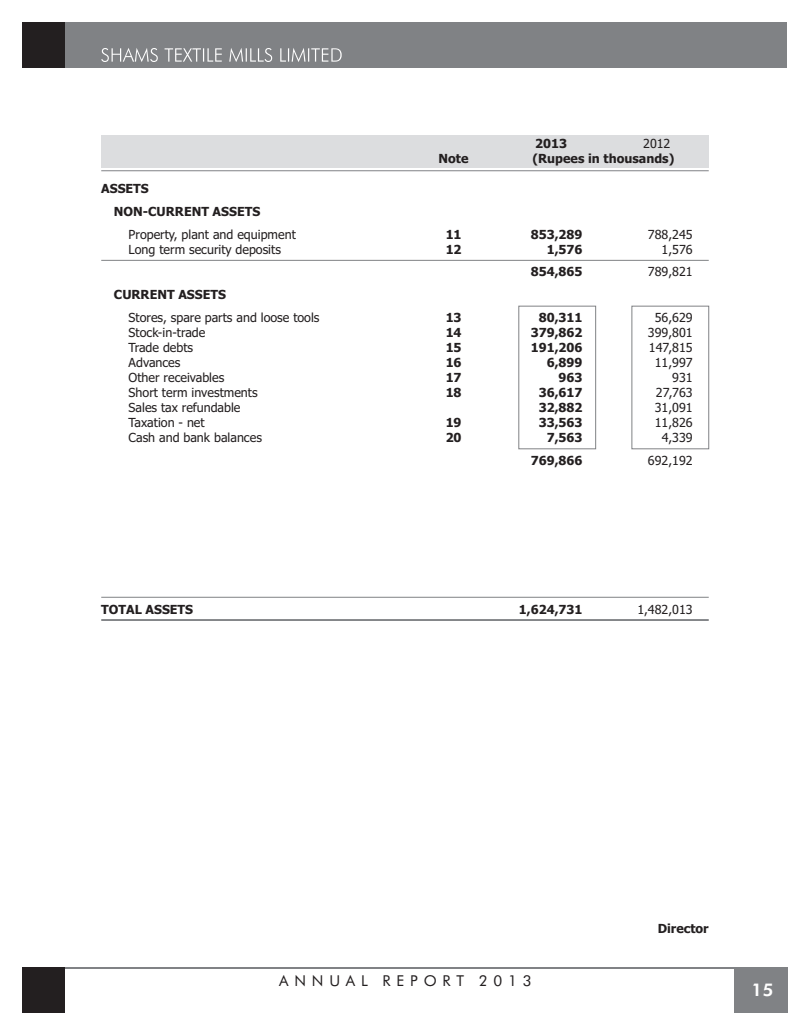
<style>
.page{position:relative;width:810px;height:1035px;background:#fff}
.page>*{position:absolute;margin:0;border:0;box-sizing:border-box;transform-origin:0 0}
.t1{font:800 17.5px "Futura BT";color:#fff}
.t2{font:15px "Futura BT";letter-spacing:.39em;color:#231f20}
.t3{font:12.5px "Tahoma";color:#231f20}
.t4{font:700 12.5px/22.6px "Tahoma";color:#231f20}
</style>
<div class="page">
<div style="left:518px;top:306px;width:78px;height:143px;border:1px solid #808285"></div>
<div style="left:631px;top:306px;width:78px;height:143px;border:1px solid #808285"></div>
<hr style="left:101px;top:260px;width:608px;height:1px;background:#808285">
<div style="left:22px;top:22px;width:766px;height:46px;background:#808285"></div>
<svg style="left:101px;top:48px;width:241px;height:14px"></svg>
<hr style="left:23px;top:967px;width:765px;height:2px;background:#808285">
<div style="left:734px;top:967px;width:54px;height:45px;background:#808285"></div>
<div style="left:23px;top:967px;width:42px;height:45px;background:#231f20"></div>
<div style="left:23px;top:23px;width:42px;height:45px;background:#231f20"></div>
<div style="left:101px;top:136px;width:608px;height:32px;background:#dcdddf"></div>
<hr style="left:101px;top:170px;width:608px;height:1px;background:#808285">
<hr style="left:101px;top:597px;width:608px;height:1px;background:#808285">
<hr style="left:101px;top:619px;width:608px;height:2px;background:#808285">
<p class="t4" style="left:535px;top:133px;width:33px">2013</p>
<p class="t3" style="left:643px;top:139px;width:29px">2012</p>
<p class="t4" style="left:439px;top:148px;width:31px">Note</p>
<p class="t4" style="left:533px;top:148px;width:143px">(Rupees in thousands)</p>
<p class="t4" style="left:114px;top:179px;width:148px;text-indent:-13px">ASSETS<br>NON-CURRENT ASSETS</p>
<p class="t3" style="left:129px;top:229px;width:169px">Property, plant and equipment</p>
<p class="t4" style="left:446px;top:224px;width:17px">11</p>
<p class="t4" style="left:531px;top:224px;width:53px">853,289</p>
<p class="t3" style="left:648px;top:229px;width:46px">788,245</p>
<p class="t3" style="left:129px;top:244px;width:154px">Long term security deposits</p>
<p class="t4" style="left:446px;top:239px;width:17px">12</p>
<p class="t4" style="left:547px;top:239px;width:37px">1,576</p>
<p class="t3" style="left:662px;top:244px;width:33px">1,576</p>
<p class="t4" style="left:531px;top:262px;width:53px">854,865</p>
<p class="t3" style="left:648px;top:267px;width:46px">789,821</p>
<p class="t4" style="left:114px;top:284px;width:114px">CURRENT ASSETS</p>
<p class="t3" style="left:129px;top:312px;width:192px">Stores, spare parts and loose tools</p>
<p class="t4" style="left:446px;top:307px;width:17px">13</p>
<p class="t4" style="left:539px;top:307px;width:45px">80,311</p>
<p class="t3" style="left:655px;top:312px;width:39px">56,629</p>
<p class="t3" style="left:129px;top:327px;width:78px">Stock-in-trade</p>
<p class="t4" style="left:446px;top:322px;width:17px">14</p>
<p class="t4" style="left:531px;top:322px;width:53px">379,862</p>
<p class="t3" style="left:648px;top:327px;width:46px">399,801</p>
<p class="t3" style="left:129px;top:342px;width:66px">Trade debts</p>
<p class="t4" style="left:446px;top:337px;width:17px">15</p>
<p class="t4" style="left:531px;top:337px;width:53px">191,206</p>
<p class="t3" style="left:649px;top:342px;width:45px">147,815</p>
<p class="t3" style="left:129px;top:357px;width:53px">Advances</p>
<p class="t4" style="left:446px;top:352px;width:17px">16</p>
<p class="t4" style="left:547px;top:352px;width:37px">6,899</p>
<p class="t3" style="left:655px;top:357px;width:39px">11,997</p>
<p class="t3" style="left:129px;top:372px;width:97px">Other receivables</p>
<p class="t4" style="left:446px;top:367px;width:17px">17</p>
<p class="t4" style="left:559px;top:367px;width:25px">963</p>
<p class="t3" style="left:672px;top:372px;width:22px">931</p>
<p class="t3" style="left:129px;top:388px;width:131px">Short term investments</p>
<p class="t4" style="left:446px;top:382px;width:17px">18</p>
<p class="t4" style="left:539px;top:382px;width:45px">36,617</p>
<p class="t3" style="left:656px;top:388px;width:38px">27,763</p>
<p class="t3" style="left:129px;top:403px;width:113px">Sales tax refundable</p>
<p class="t4" style="left:539px;top:397px;width:45px">32,882</p>
<p class="t3" style="left:655px;top:403px;width:39px">31,091</p>
<p class="t3" style="left:129px;top:418px;width:78px">Taxation - net</p>
<p class="t4" style="left:446px;top:412px;width:17px">19</p>
<p class="t4" style="left:539px;top:412px;width:45px">33,563</p>
<p class="t3" style="left:655px;top:418px;width:39px">11,826</p>
<p class="t3" style="left:129px;top:433px;width:135px">Cash and bank balances</p>
<p class="t4" style="left:446px;top:428px;width:17px">20</p>
<p class="t4" style="left:547px;top:428px;width:37px">7,563</p>
<p class="t3" style="left:662px;top:433px;width:32px">4,339</p>
<p class="t4" style="left:531px;top:450px;width:53px">769,866</p>
<p class="t3" style="left:648px;top:455px;width:46px">692,192</p>
<p class="t4" style="left:101px;top:599px;width:93px">TOTAL ASSETS</p>
<p class="t4" style="left:519px;top:599px;width:65px">1,624,731</p>
<p class="t3" style="left:637px;top:604px;width:57px">1,482,013</p>
<p class="t2" style="left:279px;top:974px;width:254px">ANNUAL REPORT 2013</p>
<p class="t4" style="left:658px;top:918px;width:53px">Director</p>
<h1 class="t1" style="left:751px;top:983px;width:24px">15</h1>
</div>
